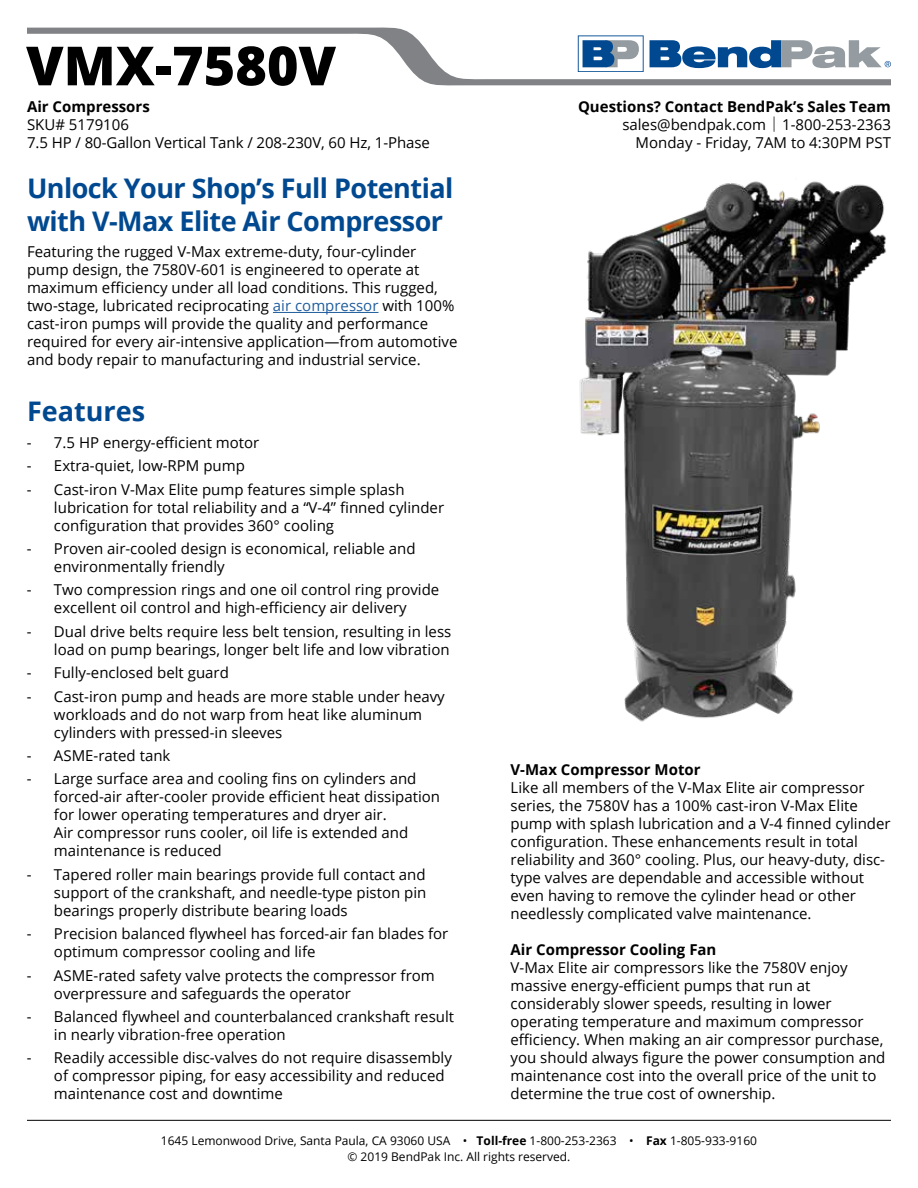
<style>
.page{position:relative;width:918px;height:1188px;background:#fff}
.page>*{position:absolute;margin:0;border:0;box-sizing:border-box;transform-origin:0 0}
.t1{font:800 54px "Open Sans";color:#000}
.t2{font:700 27px/32.4px "Open Sans";letter-spacing:-.02em;color:#004990}
.t3{font:700 27px "Open Sans";color:#004990}
.t4{font:15px/18px "Open Sans";color:#000}
.t5{font:700 15px "Open Sans";color:#000}
.t6{font:12px "Open Sans";color:#000}
.s1{color:#215e9e}
.s2{font-weight:700}
.s3{font-weight:300}
</style>
<div class="page">
<img style="left:579px;top:181px;width:308px;height:541px">
<svg style="left:27px;top:27px;width:864px;height:58px"></svg>
<hr style="left:273px;top:312px;width:106px;height:1px;background:#215e9e">
<hr style="left:27px;top:1120px;width:864px;height:1px;background:#000">
<svg style="left:650px;top:40px;width:241px;height:28px"></svg>
<svg style="left:578px;top:35px;width:66px;height:37px"></svg>
<h1 class="t1" style="left:26px;top:25px;width:311px">VMX-7580V</h1>
<p class="t5" style="left:27px;top:96px;width:124px">Air Compressors</p>
<p class="t4" style="left:27px;top:115px;width:404px">SKU# 5179106<br>7.5 HP / 80-Gallon Vertical Tank / 208-230V, 60 Hz, 1-Phase</p>
<h2 class="t2" style="left:27px;top:172px;width:428px">Unlock Your Shop’s Full Potential with V-Max Elite Air Compressor</h2>
<p class="t4" style="left:27px;top:243px;width:432px">Featuring the rugged V-Max extreme-duty, four-cylinder pump design, the 7580V-601 is engineered to operate at maximum efficiency under all load conditions. This rugged, two-stage, lubricated reciprocating <span class="s1">air compressor</span> with 100% cast-iron pumps will provide the quality and performance required for every air-intensive application—from automotive and body repair to manufacturing and industrial service.</p>
<p class="t4" style="left:578px;top:97px;width:315px;text-align:right"><span class="s2">Questions? Contact BendPak’s Sales Team </span>sales@bendpak.com <span class="s3">|</span> 1-800-253-2363<br>Monday - Friday, 7AM to 4:30PM PST</p>
<h2 class="t3" style="left:27px;top:393px;width:120px">Features</h2>
<p class="t4" style="left:27px;top:433px;width:234px">- 7.5 HP energy-efficient motor</p>
<p class="t4" style="left:27px;top:456px;width:219px">- Extra-quiet, low-RPM pump</p>
<p class="t4" style="left:54px;top:480px;width:392px;text-indent:-27px">- Cast-iron V-Max Elite pump features simple splash lubrication for total reliability and a “V-4” finned cylinder configuration that provides 360° cooling</p>
<p class="t4" style="left:54px;top:539px;width:363px;text-indent:-27px">- Proven air-cooled design is economical, reliable and environmentally friendly</p>
<p class="t4" style="left:27px;top:581px;width:414px;text-align:center">- Two compression rings and one oil control ring provide excellent oil control and high-efficiency air delivery</p>
<p class="t4" style="left:27px;top:622px;width:426px;text-align:right">- Dual drive belts require less belt tension, resulting in less load on pump bearings, longer belt life and low vibration</p>
<p class="t4" style="left:27px;top:663px;width:203px">- Fully-enclosed belt guard</p>
<p class="t4" style="left:54px;top:687px;width:392px;text-indent:-27px">- Cast-iron pump and heads are more stable under heavy workloads and do not warp from heat like aluminum cylinders with pressed-in sleeves</p>
<p class="t4" style="left:27px;top:746px;width:145px">- ASME-rated tank</p>
<p class="t4" style="left:54px;top:770px;width:388px;text-indent:-27px">- Large surface area and cooling fins on cylinders and forced-air after-cooler provide efficient heat dissipation for lower operating temperatures and dryer air.<br>Air compressor runs cooler, oil life is extended and maintenance is reduced</p>
<p class="t4" style="left:54px;top:865px;width:374px;text-align:justify;text-indent:-27px">- Tapered roller main bearings provide full contact and support of the crankshaft, and needle-type piston pin bearings properly distribute bearing loads</p>
<p class="t4" style="left:54px;top:924px;width:396px;text-indent:-27px">- Precision balanced flywheel has forced-air fan blades for optimum compressor cooling and life</p>
<p class="t4" style="left:54px;top:966px;width:382px;text-indent:-27px">- ASME-rated safety valve protects the compressor from overpressure and safeguards the operator</p>
<p class="t4" style="left:54px;top:1007px;width:402px;text-indent:-27px">- Balanced flywheel and counterbalanced crankshaft result in nearly vibration-free operation</p>
<p class="t4" style="left:54px;top:1049px;width:399px;text-indent:-27px">- Readily accessible disc-valves do not require disassembly of compressor piping, for easy accessibility and reduced maintenance cost and downtime</p>
<p class="t5" style="left:511px;top:759px;width:192px">V-Max Compressor Motor</p>
<p class="t4" style="left:511px;top:779px;width:382px">Like all members of the V-Max Elite air compressor series, the 7580V has a 100% cast-iron V-Max Elite pump with splash lubrication and a V-4 finned cylinder configuration. These enhancements result in total reliability and 360° cooling. Plus, our heavy-duty, disc&shy;type valves are dependable and accessible without even having to remove the cylinder head or other needlessly complicated valve maintenance.</p>
<p class="t5" style="left:511px;top:939px;width:207px">Air Compressor Cooling Fan</p>
<p class="t4" style="left:511px;top:959px;width:376px">V-Max Elite air compressors like the 7580V enjoy massive energy-efficient pumps that run at considerably slower speeds, resulting in lower operating temperature and maximum compressor efficiency. When making an air compressor purchase, you should always figure the power consumption and maintenance cost into the overall price of the unit to determine the true cost of ownership.</p>
<p class="t6" style="left:161px;top:1133px;width:598px">1645 Lemonwood Drive, Santa Paula, CA 93060 USA • <span class="s2">Toll-free</span> 1-800-253-2363 • <span class="s2">Fax</span> 1-805-933-9160</p>
<p class="t6" style="left:348px;top:1148px;width:224px">© 2019 BendPak Inc. All rights reserved.</p>
</div>
